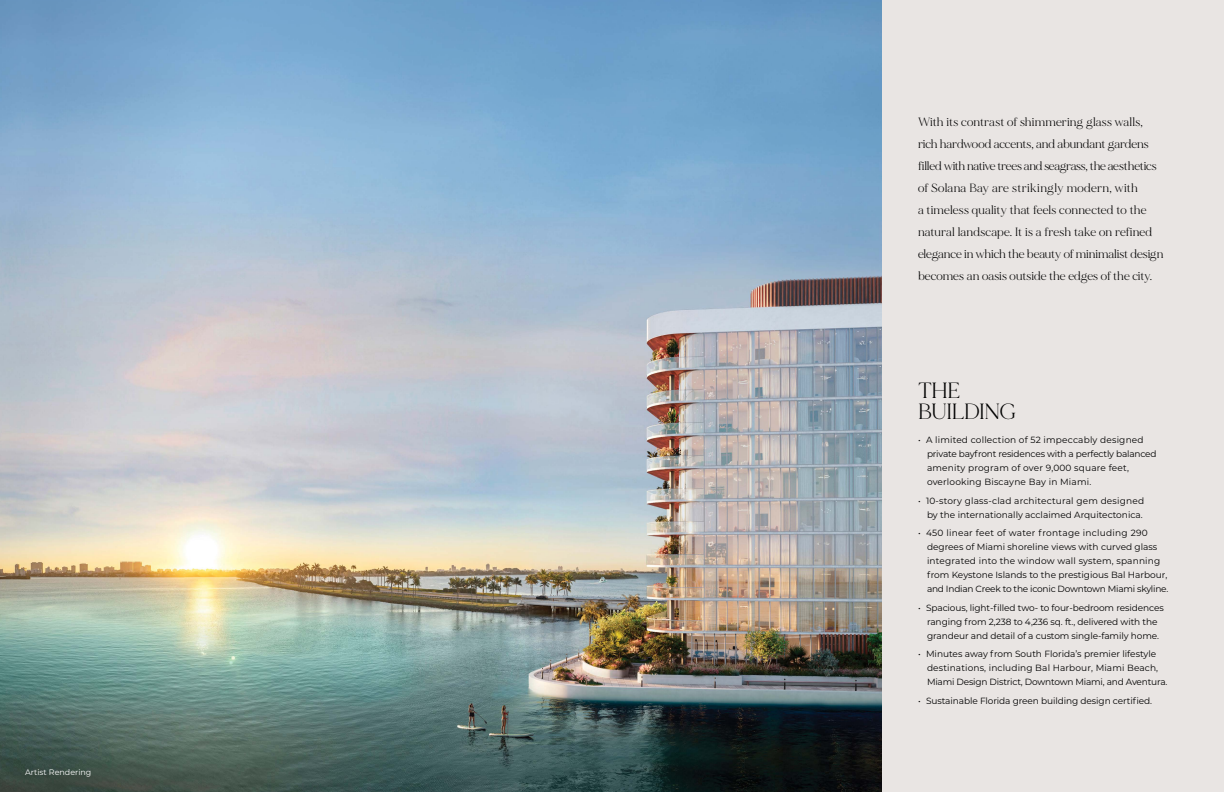
<style>
.page{position:relative;width:1224px;height:792px;background:#fff}
.page>*{position:absolute;margin:0;border:0;box-sizing:border-box;transform-origin:0 0}
.t1{font:22px/21px "MADE Mirage";letter-spacing:-.02em;color:#000}
.t2{font:12px/22px "MADE Mirage";color:#000}
.t3{font:9px/14px "Montserrat";color:#000}
.t4{font:9px/14px "Montserrat";letter-spacing:.02em;color:#000}
.t5{font:8px "Montserrat";color:#fff}
</style>
<div class="page">
<div style="left:612px;top:0;width:612px;height:792px;background:#e9e5e3"></div>
<img style="left:0;top:0;width:881px;height:792px">
<p class="t5" style="left:25px;top:766px;width:68px">Artist Rendering</p>
<p class="t2" style="left:918px;top:111px;width:247px">With its contrast of shimmering glass walls, rich hardwood accents, and abundant gardens filled with native trees and seagrass, the aesthetics of Solana Bay are strikingly modern, with<br>a timeless quality that feels connected to the natural landscape. It is a fresh take on refined elegance in which the beauty of minimalist design becomes an oasis outside the edges of the city.</p>
<h1 class="t1" style="left:918px;top:380px;width:99px">THE<br>BUILDING</h1>
<p class="t4" style="left:927px;top:433px;width:231px;text-indent:-9px">• A limited collection of 52 impeccably designed private bayfront residences with a perfectly balanced amenity program of over 9,000 square feet, overlooking Biscayne Bay in Miami.</p>
<p class="t3" style="left:918px;top:493px;width:228px;text-align:right">• 10-story glass-clad architectural gem designed by the internationally acclaimed Arquitectonica.</p>
<p class="t3" style="left:927px;top:526px;width:243px;text-indent:-9px">• 450 linear feet of water frontage including 290 degrees of Miami shoreline views with curved glass integrated into the window wall system, spanning from Keystone Islands to the prestigious Bal Harbour, and Indian Creek to the iconic Downtown Miami skyline.</p>
<p class="t3" style="left:918px;top:600px;width:247px;text-align:center">• Spacious, light-filled two- to four-bedroom residences ranging from 2,238 to 4,236 sq. ft., delivered with the grandeur and detail of a custom single-family home.</p>
<p class="t3" style="left:927px;top:647px;width:242px;text-indent:-9px">• Minutes away from South Florida’s premier lifestyle destinations, including Bal Harbour, Miami Beach,<br>Miami Design District, Downtown Miami, and Aventura.</p>
<p class="t3" style="left:918px;top:693px;width:236px">• Sustainable Florida green building design certified.</p>
</div>
